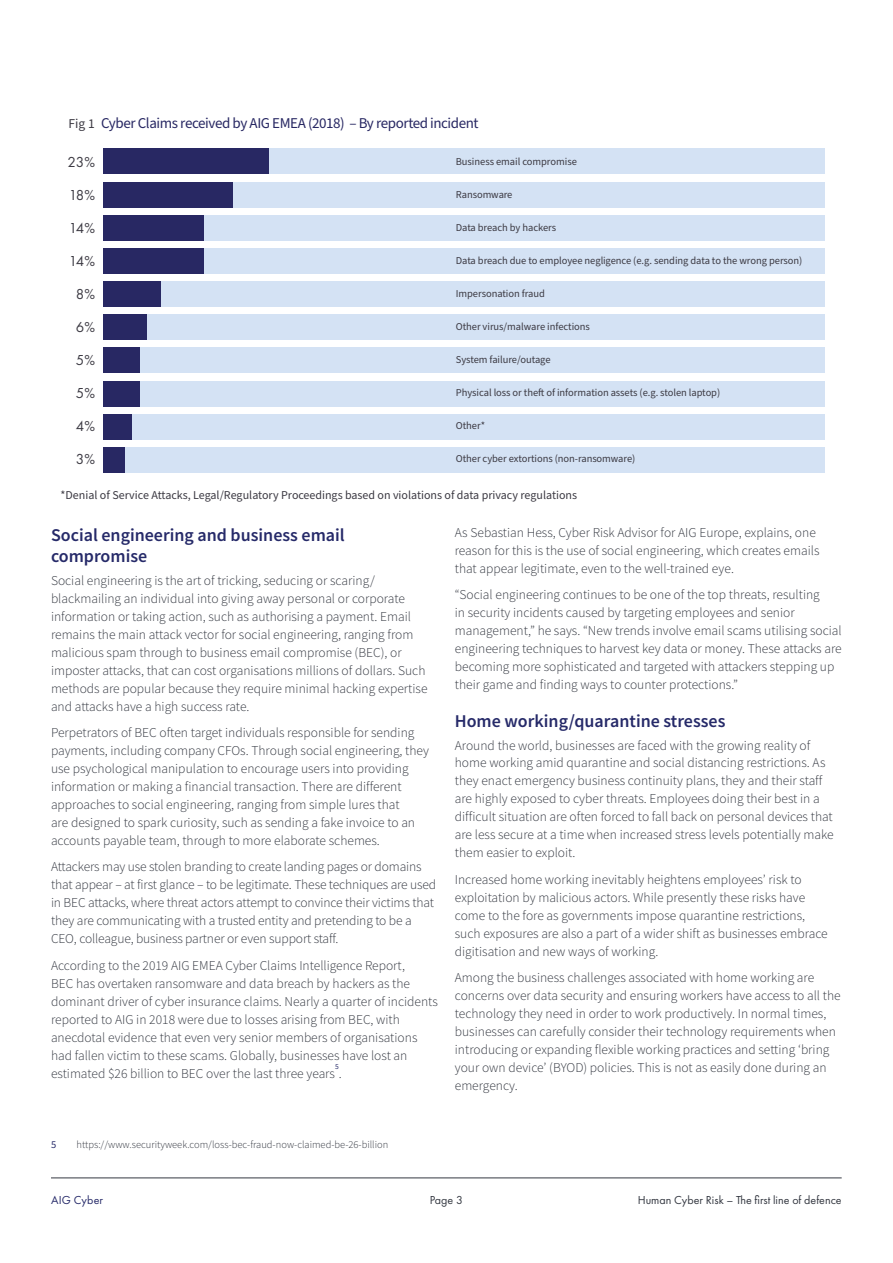
<style>
.page{position:relative;width:893px;height:1263px;background:#fff}
.page>*{position:absolute;margin:0;border:0;box-sizing:border-box;transform-origin:0 0}
.t1{font:600 18px/21px "Source Sans Pro";color:#262a69}
.t2{font:15px "Source Sans Pro";letter-spacing:-.03em;color:#282863}
.t3{font:15px/33px "Futura PT";letter-spacing:-.115em;color:#3c3a43;text-align:center}
.t4{font:300 13.5px/18px "Source Sans Pro";color:#343841}
.t5{font:12px "Source Sans Pro";color:#3c3a43}
.t6{font:12px "Futura PT";color:#343841}
.t7{font:12px "Futura PT";letter-spacing:.02em;color:#262a69}
.t8{font:10.5px "Source Sans Pro";letter-spacing:-.005em;color:#3c3a43}
.t9{font:300 10.5px "Source Sans Pro";color:#343841}
.t10{font:10.5px "Source Sans Pro";color:#262a69}
.t11{font:7.5px "Source Sans Pro";color:#262a69}
.s1{font-size:13.5px;color:#3c3a43}
</style>
<div class="page">
<div style="left:103px;top:149px;width:721px;height:25px;background:#d4e2f4"></div>
<div style="left:103px;top:149px;width:166px;height:25px;background:#282863"></div>
<div style="left:103px;top:182px;width:721px;height:25px;background:#d4e2f4"></div>
<div style="left:103px;top:182px;width:130px;height:25px;background:#282863"></div>
<div style="left:103px;top:215px;width:721px;height:25px;background:#d4e2f4"></div>
<div style="left:103px;top:215px;width:101px;height:25px;background:#282863"></div>
<div style="left:103px;top:248px;width:721px;height:26px;background:#d4e2f4"></div>
<div style="left:103px;top:248px;width:101px;height:26px;background:#282863"></div>
<div style="left:103px;top:281px;width:721px;height:26px;background:#d4e2f4"></div>
<div style="left:103px;top:281px;width:58px;height:26px;background:#282863"></div>
<div style="left:103px;top:314px;width:721px;height:26px;background:#d4e2f4"></div>
<div style="left:103px;top:314px;width:44px;height:26px;background:#282863"></div>
<div style="left:103px;top:348px;width:721px;height:25px;background:#d4e2f4"></div>
<div style="left:103px;top:348px;width:36px;height:25px;background:#282863"></div>
<div style="left:103px;top:381px;width:721px;height:25px;background:#d4e2f4"></div>
<div style="left:103px;top:381px;width:36px;height:25px;background:#282863"></div>
<div style="left:103px;top:447px;width:721px;height:26px;background:#d4e2f4"></div>
<div style="left:103px;top:447px;width:22px;height:26px;background:#282863"></div>
<div style="left:103px;top:414px;width:721px;height:26px;background:#d4e2f4"></div>
<div style="left:103px;top:414px;width:29px;height:26px;background:#282863"></div>
<hr style="left:51px;top:1178px;width:791px;height:1px;background:#343841">
<p class="t2" style="left:69px;top:117px;width:412px"><span class="s1">Fig 1</span> Cyber Claims received by AIG EMEA (2018) – By reported incident</p>
<p class="t3" style="left:68px;top:147px;width:29px">23%<br>18%<br>14%<br>14%<br>8%<br>6%<br>5%<br>5%<br>4%<br>3%</p>
<p class="t8" style="left:456px;top:157px;width:123px">Business email compromise</p>
<p class="t8" style="left:456px;top:190px;width:58px">Ransomware</p>
<p class="t8" style="left:456px;top:223px;width:102px">Data breach by hackers</p>
<p class="t8" style="left:456px;top:256px;width:348px">Data breach due to employee negligence (e.g. sending data to the wrong person)</p>
<p class="t8" style="left:456px;top:289px;width:91px">Impersonation fraud</p>
<p class="t8" style="left:456px;top:322px;width:136px">Other virus/malware infections</p>
<p class="t8" style="left:456px;top:355px;width:96px">System failure/outage</p>
<p class="t8" style="left:456px;top:388px;width:266px">Physical loss or theft of information assets (e.g. stolen laptop)</p>
<p class="t8" style="left:456px;top:421px;width:31px">Other*</p>
<p class="t8" style="left:456px;top:454px;width:181px">Other cyber extortions (non-ransomware)</p>
<p class="t5" style="left:61px;top:491px;width:518px">*Denial of Service Attacks, Legal/Regulatory Proceedings based on violations of data privacy regulations</p>
<h1 class="t1" style="left:51px;top:527px;width:295px">Social engineering and business email compromise</h1>
<p class="t4" style="left:51px;top:572px;width:378px">Social engineering is the art of tricking, seducing or scaring/ blackmailing an individual into giving away personal or corporate information or taking action, such as authorising a payment. Email remains the main attack vector for social engineering, ranging from malicious spam through to business email compromise (BEC), or imposter attacks, that can cost organisations millions of dollars. Such methods are popular because they require minimal hacking expertise and attacks have a high success rate.</p>
<p class="t4" style="left:51px;top:725px;width:380px">Perpetrators of BEC often target individuals responsible for sending payments, including company CFOs. Through social engineering, they use psychological manipulation to encourage users into providing information or making a financial transaction. There are different approaches to social engineering, ranging from simple lures that<br>are designed to spark curiosity, such as sending a fake invoice to an accounts payable team, through to more elaborate schemes.</p>
<p class="t4" style="left:51px;top:859px;width:387px">Attackers may use stolen branding to create landing pages or domains that appear – at first glance – to be legitimate. These techniques are used in BEC attacks, where threat actors attempt to convince their victims that they are communicating with a trusted entity and pretending to be a CEO, colleague, business partner or even support staff.</p>
<p class="t4" style="left:51px;top:958px;width:388px">According to the 2019 AIG EMEA Cyber Claims Intelligence Report,<br>BEC has overtaken ransomware and data breach by hackers as the dominant driver of cyber insurance claims. Nearly a quarter of incidents reported to AIG in 2018 were due to losses arising from BEC, with anecdotal evidence that even very senior members of organisations had fallen victim to these scams. Globally, businesses have lost an estimated $26 billion to BEC over the last three years .</p>
<p class="t11" style="left:335px;top:1064px;width:5px">5</p>
<p class="t4" style="left:455px;top:525px;width:366px">As Sebastian Hess, Cyber Risk Advisor for AIG Europe, explains, one reason for this is the use of social engineering, which creates emails that appear legitimate, even to the well-trained eye.</p>
<p class="t4" style="left:455px;top:587px;width:388px">“Social engineering continues to be one of the top threats, resulting<br>in security incidents caused by targeting employees and senior management,” he says. “New trends involve email scams utilising social engineering techniques to harvest key data or money. These attacks are becoming more sophisticated and targeted with attackers stepping up their game and finding ways to counter protections.”</p>
<h1 class="t1" style="left:455px;top:712px;width:272px">Home working/quarantine stresses</h1>
<p class="t4" style="left:455px;top:737px;width:380px">Around the world, businesses are faced with the growing reality of home working amid quarantine and social distancing restrictions. As they enact emergency business continuity plans, they and their staff are highly exposed to cyber threats. Employees doing their best in a difficult situation are often forced to fall back on personal devices that are less secure at a time when increased stress levels potentially make them easier to exploit.</p>
<p class="t4" style="left:455px;top:872px;width:374px">Increased home working inevitably heightens employees’ risk to exploitation by malicious actors. While presently these risks have come to the fore as governments impose quarantine restrictions, such exposures are also a part of a wider shift as businesses embrace digitisation and new ways of working.</p>
<p class="t4" style="left:455px;top:970px;width:387px">Among the business challenges associated with home working are concerns over data security and ensuring workers have access to all the technology they need in order to work productively. In normal times, businesses can carefully consider their technology requirements when introducing or expanding flexible working practices and setting ‘bring your own device’ (BYOD) policies. This is not as easily done during an emergency.</p>
<p class="t10" style="left:51px;top:1140px;width:7px">5</p>
<p class="t9" style="left:77px;top:1140px;width:313px">https://www.securityweek.com/loss-bec-fraud-now-claimed-be-26-billion</p>
<p class="t7" style="left:51px;top:1194px;width:54px">AIG Cyber</p>
<p class="t6" style="left:430px;top:1194px;width:35px">Page 3</p>
<p class="t6" style="left:638px;top:1194px;width:205px">Human Cyber Risk – The first line of defence</p>
</div>
